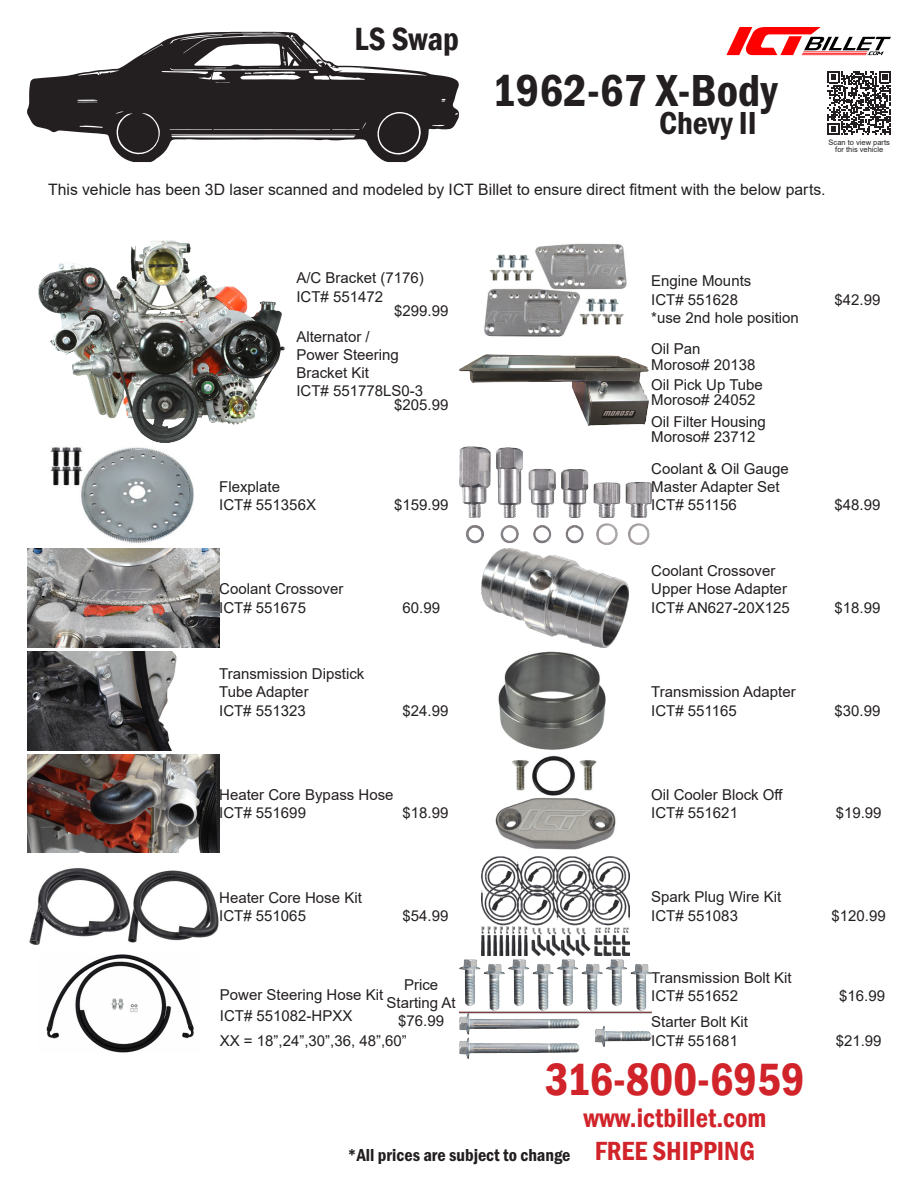
<style>
.page{position:relative;width:918px;height:1188px;background:#fff}
.page>*{position:absolute;margin:0;border:0;box-sizing:border-box;transform-origin:0 0}
.t1{font:46.5px "Franklin Gothic URW Con Dem";color:#231f20}
.t2{font:600 condensed 46.5px "Franklin Gothic";color:#d1232a}
.t3{font:33px "Franklin Gothic URW Con Dem";color:#231f20}
.t4{font:600 condensed 33px "Franklin Gothic";color:#231f20}
.t5{font:600 condensed 27px "Franklin Gothic";color:#d1232a}
.t6{font:18px "Franklin Gothic URW Con Dem";color:#231f20}
.t7{font:15.75px "Arial";color:#231f20}
.t8{font:15px/18px "Arial";color:#231f20}
.t9{font:7.5px/7.5px "Arial";color:#231f20;text-align:center}
</style>
<div class="page">
<svg style="left:27px;top:53px;width:432px;height:109px;fill:#231f20"></svg>
<svg style="left:80px;top:125px;width:23px;height:3px"></svg>
<svg style="left:78px;top:70px;width:41px;height:6px"></svg>
<svg style="left:432px;top:125px;width:12px;height:1px"></svg>
<svg style="left:77px;top:100px;width:21px;height:3px"></svg>
<svg style="left:115px;top:112px;width:45px;height:47px;background:#383435"></svg>
<svg style="left:170px;top:122px;width:196px;height:16px;background:#494646"></svg>
<svg style="left:441px;top:99px;width:5px;height:3px"></svg>
<svg style="left:375px;top:111px;width:47px;height:48px;background:#3b3738"></svg>
<svg style="left:143px;top:32px;width:284px;height:51px"></svg>
<svg style="left:726px;top:27px;width:165px;height:29px"></svg>
<img style="left:460px;top:354px;width:188px;height:72px">
<img style="left:39px;top:241px;width:245px;height:201px">
<svg style="left:828px;top:71px;width:63px;height:64px"></svg>
<img style="left:482px;top:549px;width:146px;height:98px">
<img style="left:459px;top:446px;width:192px;height:99px">
<img style="left:498px;top:652px;width:108px;height:98px">
<img style="left:495px;top:755px;width:121px;height:95px">
<img style="left:481px;top:857px;width:148px;height:99px">
<img style="left:459px;top:960px;width:192px;height:98px">
<img style="left:50px;top:447px;width:144px;height:97px">
<img style="left:27px;top:652px;width:150px;height:98px">
<img style="left:28px;top:754px;width:191px;height:99px">
<img style="left:27px;top:549px;width:192px;height:98px">
<img style="left:29px;top:868px;width:190px;height:77px">
<img style="left:484px;top:243px;width:143px;height:94px">
<img style="left:46px;top:954px;width:148px;height:99px">
<p class="t4" style="left:355px;top:17px;width:106px">LS Swap</p>
<p class="t1" style="left:492px;top:60px;width:287px">1962-67 X-Body</p>
<p class="t3" style="left:659px;top:101px;width:99px">Chevy II</p>
<p class="t9" style="left:829px;top:139px;width:63px">Scan to view parts for this vehicle</p>
<p class="t7" style="left:48px;top:179px;width:779px">This vehicle has been 3D laser scanned and modeled by ICT Billet to ensure direct fitment with the below parts.</p>
<p class="t8" style="left:296px;top:269px;width:129px">A/C Bracket (7176)</p>
<p class="t8" style="left:296px;top:288px;width:88px">ICT# 551472</p>
<p class="t8" style="left:394px;top:301px;width:56px">$299.99</p>
<p class="t8" style="left:296px;top:327px;width:104px">Alternator /<br>Power Steering</p>
<p class="t8" style="left:296px;top:363px;width:74px">Bracket Kit</p>
<p class="t8" style="left:394px;top:396px;width:56px">$205.99</p>
<p class="t8" style="left:296px;top:382px;width:128px">ICT# 551778LS0-3</p>
<p class="t8" style="left:651px;top:272px;width:102px">Engine Mounts</p>
<p class="t8" style="left:651px;top:290px;width:88px">ICT# 551628</p>
<p class="t8" style="left:651px;top:308px;width:149px">*use 2nd hole position</p>
<p class="t8" style="left:651px;top:340px;width:51px">Oil Pan</p>
<p class="t8" style="left:651px;top:356px;width:106px">Moroso# 20138</p>
<p class="t8" style="left:651px;top:375px;width:113px">Oil Pick Up Tube</p>
<p class="t8" style="left:651px;top:428px;width:106px">Moroso# 23712</p>
<p class="t8" style="left:651px;top:391px;width:106px">Moroso# 24052</p>
<p class="t8" style="left:651px;top:412px;width:116px">Oil Filter Housing</p>
<p class="t8" style="left:835px;top:290px;width:47px">$42.99</p>
<p class="t8" style="left:219px;top:477px;width:62px">Flexplate</p>
<p class="t8" style="left:219px;top:496px;width:98px">ICT# 551356X</p>
<p class="t8" style="left:394px;top:496px;width:56px">$159.99</p>
<p class="t8" style="left:219px;top:580px;width:126px">Coolant Crossover</p>
<p class="t8" style="left:219px;top:598px;width:88px">ICT# 551675</p>
<p class="t8" style="left:403px;top:598px;width:39px">60.99</p>
<p class="t8" style="left:219px;top:665px;width:147px">Transmission Dipstick</p>
<p class="t8" style="left:219px;top:683px;width:91px">Tube Adapter</p>
<p class="t8" style="left:219px;top:701px;width:88px">ICT# 551323</p>
<p class="t8" style="left:403px;top:701px;width:47px">$24.99</p>
<p class="t8" style="left:219px;top:785px;width:176px">Heater Core Bypass Hose</p>
<p class="t8" style="left:219px;top:804px;width:88px">ICT# 551699</p>
<p class="t8" style="left:403px;top:804px;width:47px">$18.99</p>
<p class="t8" style="left:219px;top:888px;width:144px">Heater Core Hose Kit</p>
<p class="t8" style="left:219px;top:907px;width:88px">ICT# 551065</p>
<p class="t8" style="left:403px;top:907px;width:47px">$54.99</p>
<p class="t8" style="left:404px;top:976px;width:36px">Price</p>
<p class="t8" style="left:387px;top:994px;width:71px">Starting At</p>
<p class="t8" style="left:398px;top:1012px;width:47px">$76.99</p>
<p class="t8" style="left:220px;top:1031px;width:189px">XX = 18”,24”,30”,36, 48”,60”</p>
<p class="t8" style="left:220px;top:986px;width:165px">Power Steering Hose Kit</p>
<p class="t8" style="left:220px;top:1007px;width:134px">ICT# 551082-HPXX</p>
<p class="t8" style="left:651px;top:459px;width:139px">Coolant &amp; Oil Gauge</p>
<p class="t8" style="left:651px;top:477px;width:130px">Master Adapter Set</p>
<p class="t8" style="left:651px;top:496px;width:87px">ICT# 551156</p>
<p class="t8" style="left:835px;top:496px;width:47px">$48.99</p>
<p class="t8" style="left:651px;top:562px;width:126px">Coolant Crossover</p>
<p class="t8" style="left:651px;top:580px;width:137px">Upper Hose Adapter</p>
<p class="t8" style="left:651px;top:598px;width:140px">ICT# AN627-20X125</p>
<p class="t8" style="left:835px;top:598px;width:47px">$18.99</p>
<p class="t8" style="left:651px;top:683px;width:146px">Transmission Adapter</p>
<p class="t8" style="left:651px;top:701px;width:87px">ICT# 551165</p>
<p class="t8" style="left:651px;top:785px;width:133px">Oil Cooler Block Off</p>
<p class="t8" style="left:651px;top:804px;width:88px">ICT# 551621</p>
<p class="t8" style="left:651px;top:888px;width:132px">Spark Plug Wire Kit</p>
<p class="t8" style="left:651px;top:907px;width:88px">ICT# 551083</p>
<p class="t8" style="left:651px;top:969px;width:142px">Transmission Bolt Kit</p>
<p class="t8" style="left:651px;top:987px;width:88px">ICT# 551652</p>
<p class="t8" style="left:651px;top:1013px;width:98px">Starter Bolt Kit</p>
<p class="t8" style="left:651px;top:1032px;width:88px">ICT# 551681</p>
<p class="t8" style="left:835px;top:701px;width:47px">$30.99</p>
<p class="t8" style="left:836px;top:804px;width:47px">$19.99</p>
<p class="t8" style="left:832px;top:907px;width:56px">$120.99</p>
<p class="t8" style="left:839px;top:987px;width:47px">$16.99</p>
<p class="t8" style="left:836px;top:1032px;width:47px">$21.99</p>
<p class="t2" style="left:545px;top:1048px;width:261px">316-800-6959</p>
<p class="t5" style="left:583px;top:1100px;width:185px">www.ictbillet.com</p>
<p class="t5" style="left:595px;top:1133px;width:162px">FREE SHIPPING</p>
<p class="t6" style="left:347px;top:1143px;width:225px">*All prices are subject to change</p>
</div>
